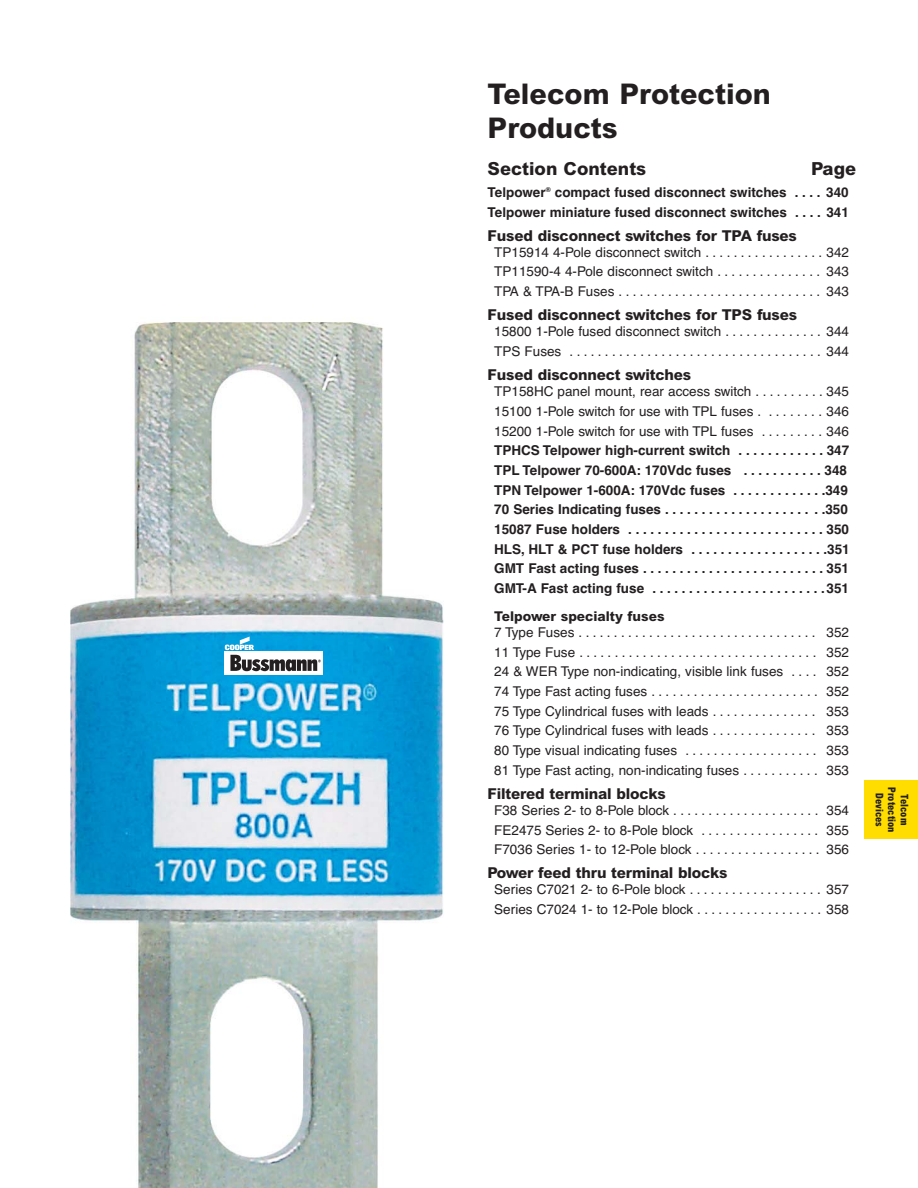
<style>
.page{position:relative;width:918px;height:1188px;background:#fff}
.page>*{position:absolute;margin:0;border:0;box-sizing:border-box;transform-origin:0 0}
.t1{font:800 28.5px/34.2px "Arial";color:#231f20}
.t2{font:800 18px "Arial";color:#231f20}
.t3{font:800 15px "Arial";letter-spacing:-.01em;color:#231f20}
.t4{font:13.5px/19.6px "Helvetica";color:#231f20;text-align:justify}
.t5{font:700 13.5px/19.6px "Helvetica";color:#231f20}
.t6{font:800 13.5px "Arial";color:#231f20}
.t7{font:800 condensed 10.5px/12.6px "Arial";color:#231f20;text-align:center}
</style>
<div class="page">
<div style="left:864px;top:781px;width:54px;height:58px;background:#fd0"></div>
<img style="left:70px;top:321px;width:374px;height:867px">
<div style="left:225px;top:651px;width:98px;height:24px;background:#fff"></div>
<svg style="left:225px;top:637px;width:96px;height:34px"></svg>
<h1 class="t1" style="left:488px;top:79px;width:285px">Telecom Protection<br>Products</h1>
<h2 class="t2" style="left:488px;top:162px;width:160px">Section Contents</h2>
<h2 class="t2" style="left:811px;top:162px;width:47px">Page</h2>
<p class="t5" style="left:488px;top:184px;width:363px">Telpower<sup>®</sup> compact fused disconnect switches . . . . 340<br>Telpower miniature fused disconnect switches . . . . 341</p>
<p class="t3" style="left:488px;top:230px;width:311px">Fused disconnect switches for TPA fuses</p>
<p class="t4" style="left:494px;top:243px;width:356px">TP15914 4-Pole disconnect switch . . . . . . . . . . . . . . . . . 342<br>TP11590-4 4-Pole disconnect switch . . . . . . . . . . . . . . . 343<br>TPA &amp; TPA-B Fuses ............................. 343</p>
<p class="t3" style="left:488px;top:309px;width:311px">Fused disconnect switches for TPS fuses</p>
<p class="t4" style="left:494px;top:323px;width:356px">15800 1-Pole fused disconnect switch . . . . . . . . . . . . . . 344<br>TPS Fuses .................................... 344</p>
<p class="t3" style="left:488px;top:369px;width:205px">Fused disconnect switches</p>
<p class="t4" style="left:494px;top:383px;width:356px">TP158HC panel mount, rear access switch . . . . . . . . . . 345<br>15100 1-Pole switch for use with TPL fuses . . . . . . . . . 346<br>15200 1-Pole switch for use with TPL fuses . . . . . . . . . 346</p>
<p class="t5" style="left:494px;top:442px;width:357px">TPHCS Telpower high-current switch . . . . . . . . . . . . 347<br>TPL Telpower 70-600A: 170Vdc fuses . . . . . . . . . . . 348<br>TPN Telpower 1-600A: 170Vdc fuses . . . . . . . . . . . . .349<br>70 Series Indicating fuses . . . . . . . . . . . . . . . . . . . . . .350<br>15087 Fuse holders ...........................350<br>HLS, HLT &amp; PCT fuse holders .................. .351<br>GMT Fast acting fuses .........................351<br>GMT-A Fast acting fuse ........................351</p>
<p class="t6" style="left:494px;top:611px;width:172px">Telpower specialty fuses</p>
<p class="t4" style="left:494px;top:624px;width:356px">7 Type Fuses .................................. 352<br>11 Type Fuse .................................. 352<br>24 &amp; WER Type non-indicating, visible link fuses . . . . 352<br>74 Type Fast acting fuses ........................ 352<br>75 Type Cylindrical fuses with leads . . . . . . . . . . . . . . . 353<br>76 Type Cylindrical fuses with leads . . . . . . . . . . . . . . . 353<br>80 Type visual indicating fuses . . . . . . . . . . . . . . . . . . . 353<br>81 Type Fast acting, non-indicating fuses . . . . . . . . . . . 353</p>
<p class="t3" style="left:488px;top:788px;width:180px">Filtered terminal blocks</p>
<p class="t4" style="left:494px;top:802px;width:356px">F38 Series 2- to 8-Pole block ..................... 354<br>FE2475 Series 2- to 8-Pole block . . . . . . . . . . . . . . . . . 355<br>F7036 Series 1- to 12-Pole block . . . . . . . . . . . . . . . . . . 356</p>
<p class="t3" style="left:488px;top:868px;width:242px">Power feed thru terminal blocks</p>
<p class="t4" style="left:494px;top:881px;width:356px">Series C7021 2- to 6-Pole block . . . . . . . . . . . . . . . . . . . 357<br>Series C7024 1- to 12-Pole block . . . . . . . . . . . . . . . . . . 358</p>
<p class="t7" style="left:910px;top:787px;width:47px;rotate:90deg">Telcom<br>Protection<br>Devices</p>
</div>
